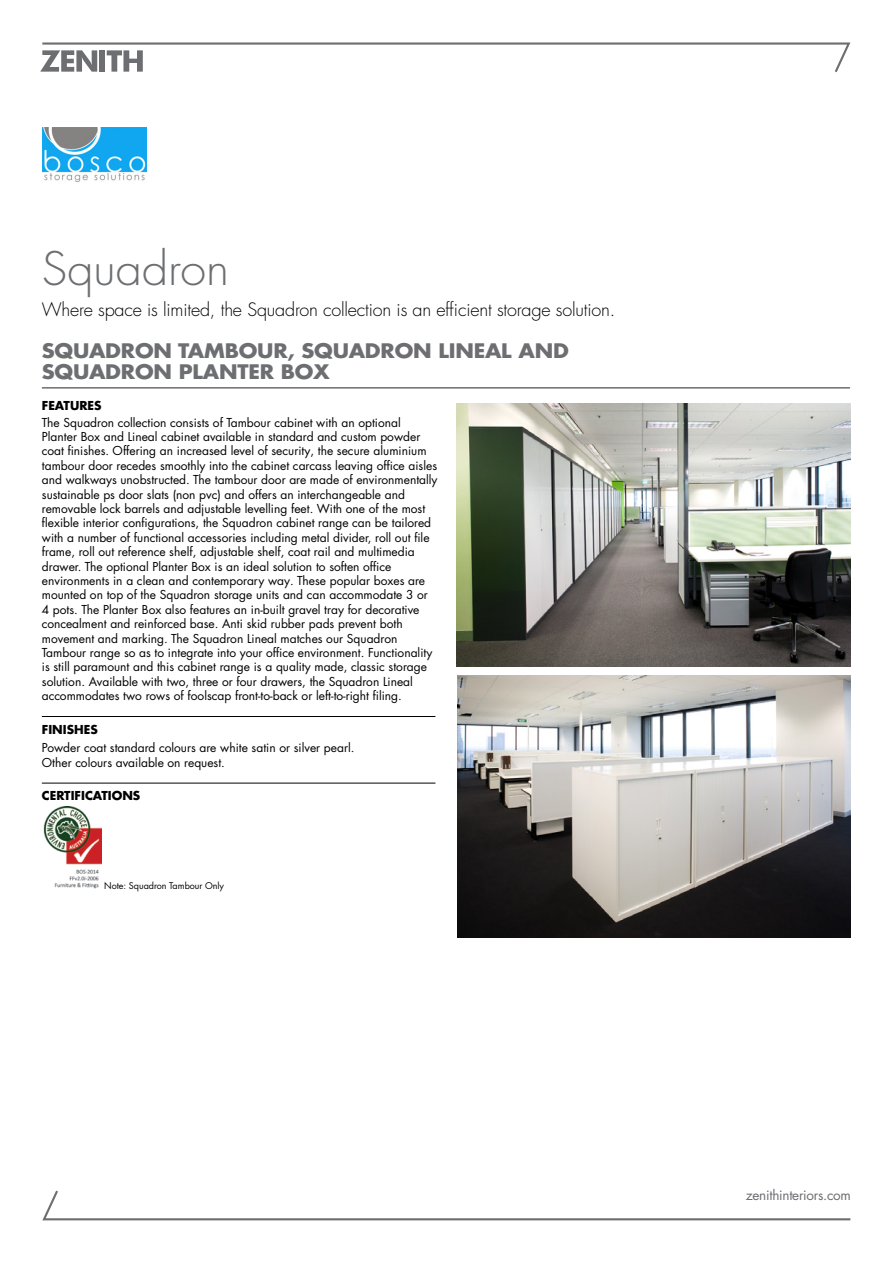
<style>
.page{position:relative;width:893px;height:1263px;background:#fff}
.page>*{position:absolute;margin:0;border:0;box-sizing:border-box;transform-origin:0 0}
.t1{font:300 45px "Futura LT Pro";color:#6d6e71;scale:1.04 1}
.t2{font:700 19.5px/21px "Futura LT Pro";letter-spacing:-.01em;color:#6d6e71;scale:1.08 1}
.t3{font:300 18px "Futura LT Pro";letter-spacing:-.01em;color:#000}
.t4{font:13.5px "Futura LT Pro";letter-spacing:-.02em;color:#6d6e71}
.t5{font:12px/14.4px "Futura LT Pro";color:#000}
.t6{font:700 12px "Futura LT Pro";color:#000}
.t7{font:9px "Futura LT Pro";color:#000}
</style>
<div class="page">
<svg style="left:40px;top:42px;width:810px;height:30px"></svg>
<svg style="left:42px;top:1190px;width:808px;height:30px"></svg>
<img style="left:43px;top:128px;width:103px;height:53px">
<hr style="left:42px;top:387px;width:808px;height:2px;background:#6d6e71">
<hr style="left:42px;top:716px;width:393px;height:1px;background:#000">
<hr style="left:42px;top:783px;width:393px;height:1px;background:#000">
<img style="left:43px;top:807px;width:59px;height:81px">
<img style="left:457px;top:675px;width:393px;height:262px">
<img style="left:457px;top:404px;width:393px;height:262px">
<h1 class="t1" style="left:42px;top:240px;width:181px">Squadron</h1>
<h3 class="t3" style="left:42px;top:297px;width:575px">Where space is limited, the Squadron collection is an efficient storage solution.</h3>
<h2 class="t2" style="left:42px;top:339px;width:489px">SQUADRON TAMBOUR, SQUADRON LINEAL AND<br>SQUADRON PLANTER BOX</h2>
<p class="t6" style="left:42px;top:396px;width:61px">FEATURES</p>
<p class="t5" style="left:42px;top:415px;width:397px">The Squadron collection consists of Tambour cabinet with an optional Planter Box and Lineal cabinet available in standard and custom powder coat finishes. Offering an increased level of security, the secure aluminium tambour door recedes smoothly into the cabinet carcass leaving office aisles and walkways unobstructed. The tambour door are made of environmentally sustainable ps door slats (non pvc) and offers an interchangeable and removable lock barrels and adjustable levelling feet. With one of the most flexible interior configurations, the Squadron cabinet range can be tailored with a number of functional accessories including metal divider, roll out file frame, roll out reference shelf, adjustable shelf, coat rail and multimedia drawer. The optional Planter Box is an ideal solution to soften office environments in a clean and contemporary way. These popular boxes are mounted on top of the Squadron storage units and can accommodate 3 or 4 pots. The Planter Box also features an in-built gravel tray for decorative concealment and reinforced base. Anti skid rubber pads prevent both movement and marking. The Squadron Lineal matches our Squadron Tambour range so as to integrate into your office environment. Functionality is still paramount and this cabinet range is a quality made, classic storage solution. Available with two, three or four drawers, the Squadron Lineal accommodates two rows of foolscap front-to-back or left-to-right filing.</p>
<p class="t6" style="left:42px;top:720px;width:57px">FINISHES</p>
<p class="t5" style="left:42px;top:740px;width:314px">Powder coat standard colours are white satin or silver pearl.<br>Other colours available on request.</p>
<p class="t6" style="left:42px;top:786px;width:100px">CERTIFICATIONS</p>
<p class="t7" style="left:104px;top:879px;width:121px">Note: Squadron Tambour Only</p>
<p class="t4" style="left:746px;top:1186px;width:107px">zenithinteriors.com</p>
</div>
